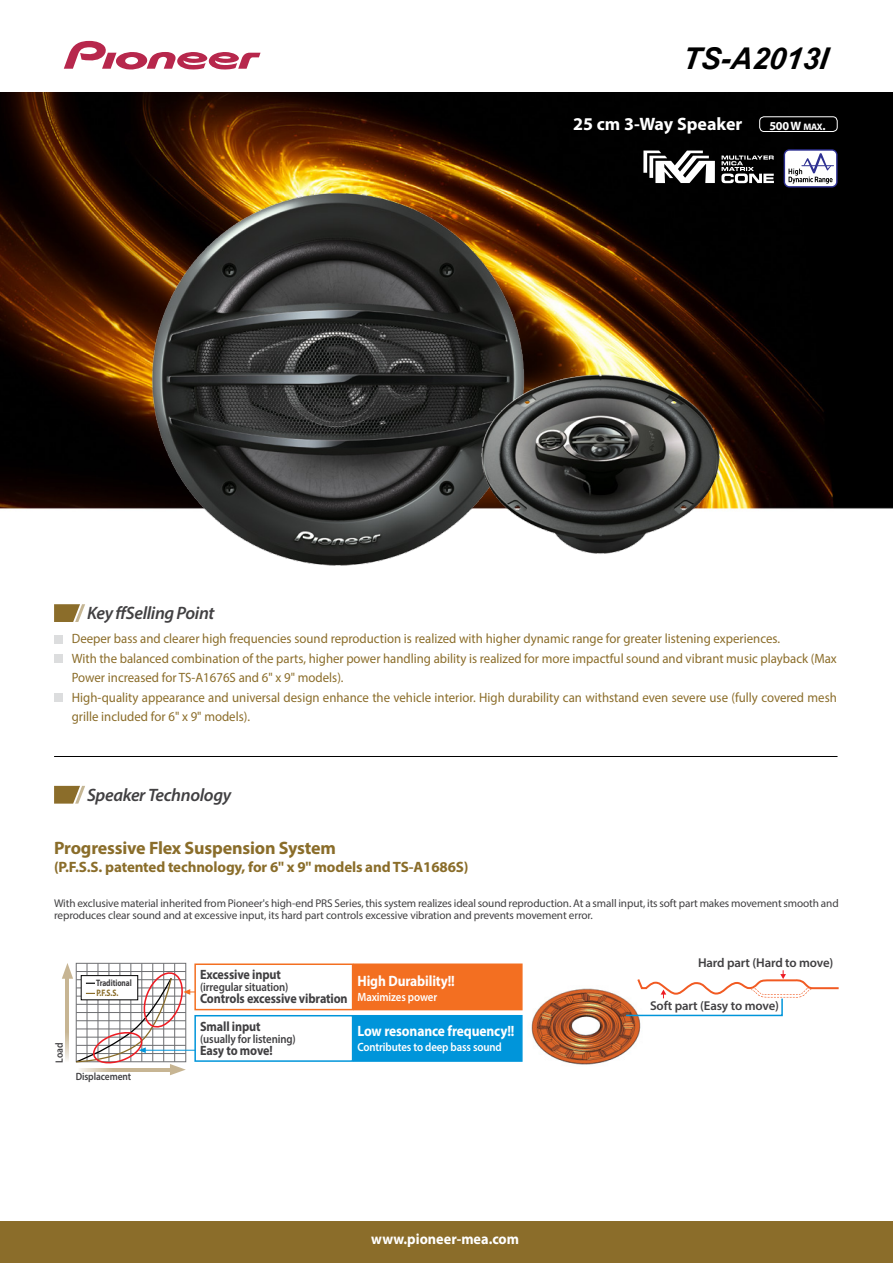
<style>
.page{position:relative;width:893px;height:1263px;background:#fff}
.page>*{position:absolute;margin:0;border:0;box-sizing:border-box;transform-origin:0 0}
.t1{font:italic 700 30px "Arial";color:#000}
.t2{font:italic 600 18px "Myriad Pro";letter-spacing:-.02em;color:#414042}
.t3{font:700 18px "Myriad Pro";letter-spacing:-.01em;color:#8a6d2a}
.t4{font:700 18px "Myriad Pro";color:#fff}
.t5{font:700 15px "Myriad Pro";letter-spacing:-.01em;color:#8a6d2a}
.t6{font:700 15px "Myriad Pro";letter-spacing:-.01em;color:#fff;scale:.9 1}
.t7{font:700 15px "Myriad Pro";letter-spacing:-.01em;color:#fff;scale:.95 1}
.t8{font:13.5px/19.5px "Myriad Pro";color:#8b6d2a;scale:.95 1}
.t9{font:700 13.5px "Myriad Pro";letter-spacing:-.01em;color:#414042;scale:.9 1}
.t10{font:600 12.9px "Myriad Pro";letter-spacing:-.01em;color:#414042}
.t11{font:700 12.15px "Myriad Pro";color:#fff}
.t12{font:600 12px "Myriad Pro";letter-spacing:-.01em;color:#414042;scale:.9 1}
.t13{font:600 12px "Myriad Pro";letter-spacing:-.01em;color:#fff;scale:.9 1}
.t14{font:11.25px/12px "Myriad Pro";letter-spacing:-.01em;color:#414042}
.t15{font:600 10.5px "Myriad Pro";letter-spacing:-.01em;color:#414042;scale:.9 1}
.t16{font:700 9.45px "Myriad Pro";letter-spacing:-.01em;color:#414042;scale:.8 1}
.t17{font:700 9.45px "Myriad Pro";color:#8a6d2a;scale:.8 1}
.t18{font:700 9.45px "Myriad Pro";color:#fff}
</style>
<div class="page">
<div style="left:0;top:1222px;width:893px;height:41px;background:#8b6d2a"></div>
<svg style="left:64px;top:41px;width:197px;height:29px"></svg>
<img style="left:0;top:92px;width:893px;height:417px">
<svg style="left:54px;top:604px;width:31px;height:18px"></svg>
<svg style="left:54px;top:786px;width:31px;height:18px"></svg>
<div style="left:54px;top:635px;width:9px;height:8px;background:#dcddde"></div>
<div style="left:54px;top:654px;width:9px;height:9px;background:#dcddde"></div>
<div style="left:54px;top:693px;width:9px;height:9px;background:#dcddde"></div>
<hr style="left:54px;top:756px;width:783px;height:1px;background:#000">
<div style="left:760px;top:117px;width:77px;height:14px;background:#000;border-radius:5px"></div>
<div style="left:759px;top:116px;width:78px;height:16px;border:1px solid #fff;border-radius:5px"></div>
<svg style="left:643px;top:151px;width:131px;height:32px"></svg>
<img style="left:531px;top:988px;width:110px;height:77px">
<div style="left:353px;top:963px;width:170px;height:47px;background:#f36f21;border:2px solid #f36f21"></div>
<div style="left:194px;top:963px;width:159px;height:47px;border:2px solid #f36f21"></div>
<div style="left:194px;top:1015px;width:159px;height:47px;border:2px solid #0095da"></div>
<svg style="left:62px;top:963px;width:133px;height:112px"></svg>
<hr style="left:144px;top:1050px;width:51px;height:1px;background:#0095da">
<div style="left:353px;top:1015px;width:170px;height:47px;background:#0095da;border:2px solid #0095da"></div>
<svg style="left:624px;top:970px;width:215px;height:47px"></svg>
<svg style="left:784px;top:149px;width:53px;height:39px"></svg>
<div style="left:785px;top:151px;width:51px;height:35px;background:#fff;border-radius:4px"></div>
<svg style="left:788px;top:153px;width:45px;height:31px"></svg>
<img style="left:138px;top:179px;width:400px;height:387px">
<img style="left:472px;top:366px;width:256px;height:196px">
<h1 class="t1" style="left:682px;top:39px;width:45px">TS</h1>
<h1 class="t1" style="left:752px;top:39px;width:74px">2013</h1>
<h1 class="t1" style="left:720px;top:39px;width:38px">A-</h1>
<h1 class="t1" style="left:818px;top:39px;width:10px">I</h1>
<h2 class="t2" style="left:87px;top:602px;width:129px">KeyffSellingPoint</h2>
<h2 class="t4" style="left:573px;top:112px;width:171px">25 cm 3-Way Speaker</h2>
<p class="t11" style="left:769px;top:118px;width:34px">500 W</p>
<p class="t18" style="left:803px;top:120px;width:21px">MAX</p>
<p class="t11" style="left:822px;top:118px;width:5px">.</p>
<p class="t8" style="left:72px;top:629px;width:807px">Deeper bass and clearer high frequencies sound reproduction is realized with higher dynamic range for greater listening experiences.<br>With the balanced combination of the parts, higher power handling ability is realized for more impactful sound and vibrant music playback (Max Power increased for TS A- 1676S and 6 9x" " models .(<br>High-quality appearance and universal design enhance the vehicle interior. High durability can withstand even severe use (fully covered mesh grille included for 6 9x" " models .(</p>
<h2 class="t2" style="left:87px;top:783px;width:146px">Speaker Technology</h2>
<h2 class="t3" style="left:54px;top:836px;width:283px">Progressive Flex Suspension System</h2>
<p class="t5" style="left:54px;top:857px;width:416px">.S.S.F.P( patented technology, for 6 9x" " models andTS A- 1686 (S</p>
<p class="t14" style="left:54px;top:897px;width:786px">With exclusive material inherited from Pioneer s' high-end PRS Series, this system realizes ideal sound reproduction. At a small input, its soft part makes movement smooth and reproduces clear sound and at excessive input, its hard part controls excessive vibration and prevents movement error.</p>
<p class="t16" style="left:96px;top:977px;width:46px">Traditional</p>
<p class="t17" style="left:96px;top:987px;width:29px">.S.S.F.P</p>
<p class="t15" style="left:53px;top:1063px;width:24px;rotate:-90deg">Load</p>
<p class="t15" style="left:76px;top:1070px;width:63px">Displacement</p>
<p class="t9" style="left:200px;top:965px;width:91px">Excessive input</p>
<p class="t12" style="left:200px;top:979px;width:100px">(irregular situation(</p>
<p class="t9" style="left:200px;top:989px;width:166px">Controls excessive vibration</p>
<p class="t9" style="left:200px;top:1017px;width:69px">Small input</p>
<p class="t12" style="left:200px;top:1031px;width:108px">(usually for listening(</p>
<p class="t9" style="left:200px;top:1041px;width:82px">Easy to move!</p>
<p class="t6" style="left:357px;top:971px;width:110px">High Durability !!</p>
<p class="t13" style="left:357px;top:989px;width:90px">Maximizes power</p>
<p class="t6" style="left:357px;top:1021px;width:176px">Low resonance frequency !!</p>
<p class="t13" style="left:357px;top:1039px;width:162px">Contributes to deep bass sound</p>
<p class="t7" style="left:371px;top:1229px;width:157px">www.pioneer-mea.com</p>
<p class="t10" style="left:698px;top:955px;width:137px">Hard part (Hard to move(</p>
<p class="t10" style="left:650px;top:997px;width:131px">Soft part (Easy to move(</p>
</div>
